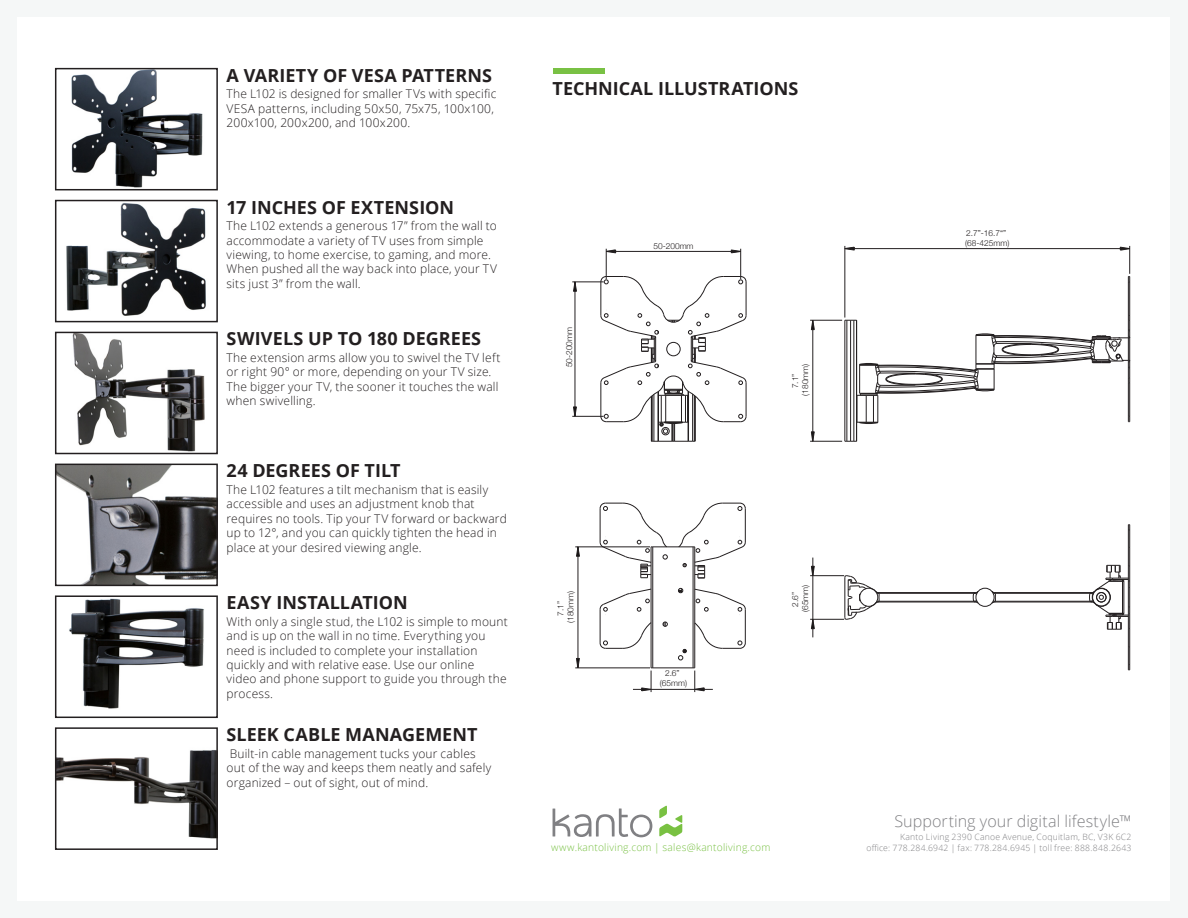
<style>
.page{position:relative;width:1188px;height:918px;background:#f5f7f7}
.page>*{position:absolute;margin:0;border:0;box-sizing:border-box;transform-origin:0 0}
.Features_and_Specs{font:700 18px "Open Sans";letter-spacing:.005em;color:#231f20}
.t1{font:300 16.2px "Open Sans";letter-spacing:.005em;color:#808083}
.Text_Back_PS{font:300 12px/14.4px "Open Sans";letter-spacing:.015em;color:#231f20}
.t2{font:300 10.2px "Open Sans";letter-spacing:.02em;color:#79c144}
.t3{font:300 8.7px "Open Sans";letter-spacing:.025em;color:#808083}
.t4{font:300 8.4px/10.1px "Helvetica Neue";color:#231f20;text-align:center}
</style>
<div class="page">
<div style="left:18px;top:17px;width:1152px;height:883px;background:#fff"></div>
<svg style="left:659px;top:805px;width:23px;height:32px"></svg>
<svg style="left:553px;top:809px;width:99px;height:28px"></svg>
<img style="left:71px;top:71px;width:132px;height:116px">
<div style="left:55px;top:68px;width:163px;height:122px;border:2px solid #231f20"></div>
<img style="left:66px;top:203px;width:140px;height:113px">
<div style="left:55px;top:200px;width:163px;height:122px;border:2px solid #231f20"></div>
<img style="left:72px;top:335px;width:133px;height:116px">
<div style="left:55px;top:332px;width:163px;height:122px;border:2px solid #231f20"></div>
<img style="left:58px;top:467px;width:157px;height:116px">
<div style="left:55px;top:464px;width:163px;height:122px;border:2px solid #231f20"></div>
<img style="left:69px;top:598px;width:135px;height:111px">
<div style="left:55px;top:595px;width:163px;height:123px;border:2px solid #231f20"></div>
<img style="left:58px;top:750px;width:157px;height:89px">
<div style="left:55px;top:727px;width:163px;height:123px;border:2px solid #231f20"></div>
<svg style="left:600px;top:276px;width:147px;height:166px"></svg>
<svg style="left:607px;top:250px;width:9px;height:3px"></svg>
<svg style="left:731px;top:250px;width:9px;height:3px"></svg>
<hr style="left:606px;top:249px;width:1px;height:30px;background:#231f20">
<hr style="left:740px;top:249px;width:1px;height:30px;background:#231f20">
<hr style="left:606px;top:251px;width:135px;height:1px;background:#231f20">
<svg style="left:573px;top:281px;width:4px;height:11px"></svg>
<svg style="left:573px;top:407px;width:4px;height:9px"></svg>
<hr style="left:572px;top:282px;width:32px;height:1px;background:#231f20">
<hr style="left:572px;top:416px;width:32px;height:1px;background:#231f20">
<hr style="left:575px;top:282px;width:1px;height:134px;background:#231f20">
<hr style="left:845px;top:320px;width:1px;height:121px;background:#231f20">
<hr style="left:847px;top:320px;width:1px;height:121px;background:#231f20">
<hr style="left:850px;top:320px;width:1px;height:121px;background:#231f20">
<hr style="left:854px;top:320px;width:1px;height:121px;background:#231f20">
<hr style="left:856px;top:320px;width:1px;height:121px;background:#231f20">
<svg style="left:845px;top:441px;width:12px;height:1px"></svg>
<hr style="left:1128px;top:282px;width:1px;height:34px;background:#231f20">
<hr style="left:1129px;top:282px;width:1px;height:34px;background:#231f20">
<svg style="left:845px;top:315px;width:285px;height:109px"></svg>
<svg style="left:844px;top:247px;width:11px;height:3px"></svg>
<hr style="left:845px;top:246px;width:1px;height:72px;background:#231f20">
<svg style="left:1120px;top:246px;width:10px;height:37px"></svg>
<hr style="left:845px;top:248px;width:285px;height:1px;background:#231f20">
<svg style="left:811px;top:431px;width:4px;height:10px"></svg>
<svg style="left:811px;top:321px;width:4px;height:9px"></svg>
<hr style="left:810px;top:441px;width:32px;height:1px;background:#231f20">
<hr style="left:810px;top:320px;width:32px;height:1px;background:#231f20">
<hr style="left:813px;top:320px;width:1px;height:121px;background:#231f20">
<hr style="left:995px;top:602px;width:97px;height:1px;background:#231f20">
<hr style="left:994px;top:592px;width:98px;height:1px;background:#231f20">
<hr style="left:878px;top:602px;width:98px;height:1px;background:#231f20">
<hr style="left:878px;top:592px;width:98px;height:1px;background:#231f20">
<div style="left:976px;top:588px;width:18px;height:19px;border:1px solid #231f20;border-radius:50%"></div>
<hr style="left:995px;top:601px;width:95px;height:1px;background:#231f20">
<hr style="left:995px;top:593px;width:95px;height:1px;background:#231f20">
<hr style="left:879px;top:601px;width:95px;height:1px;background:#231f20">
<hr style="left:879px;top:593px;width:95px;height:1px;background:#231f20">
<svg style="left:991px;top:591px;width:5px;height:14px"></svg>
<svg style="left:1089px;top:524px;width:41px;height:147px"></svg>
<svg style="left:844px;top:575px;width:36px;height:45px"></svg>
<svg style="left:973px;top:591px;width:6px;height:13px"></svg>
<hr style="left:810px;top:575px;width:34px;height:1px;background:#231f20">
<hr style="left:810px;top:619px;width:34px;height:1px;background:#231f20">
<svg style="left:811px;top:558px;width:4px;height:18px"></svg>
<hr style="left:813px;top:576px;width:1px;height:43px;background:#231f20">
<svg style="left:811px;top:619px;width:4px;height:18px"></svg>
<hr style="left:651px;top:547px;width:1px;height:121px;background:#231f20">
<hr style="left:694px;top:547px;width:1px;height:121px;background:#231f20">
<hr style="left:652px;top:547px;width:1px;height:121px;background:#231f20">
<hr style="left:653px;top:547px;width:40px;height:1px;background:#231f20">
<hr style="left:693px;top:547px;width:1px;height:121px;background:#231f20">
<svg style="left:678px;top:649px;width:9px;height:11px"></svg>
<hr style="left:653px;top:668px;width:40px;height:1px;background:#231f20">
<hr style="left:600px;top:609px;width:1px;height:34px;background:#231f20">
<hr style="left:745px;top:609px;width:1px;height:34px;background:#231f20">
<svg style="left:694px;top:622px;width:52px;height:27px"></svg>
<svg style="left:599px;top:622px;width:53px;height:27px"></svg>
<svg style="left:599px;top:588px;width:53px;height:27px"></svg>
<svg style="left:694px;top:588px;width:52px;height:27px"></svg>
<svg style="left:599px;top:502px;width:69px;height:76px"></svg>
<svg style="left:678px;top:502px;width:68px;height:77px"></svg>
<svg style="left:678px;top:588px;width:5px;height:5px"></svg>
<svg style="left:663px;top:622px;width:5px;height:5px"></svg>
<svg style="left:633px;top:668px;width:20px;height:24px"></svg>
<hr style="left:651px;top:689px;width:44px;height:1px;background:#231f20">
<svg style="left:693px;top:668px;width:20px;height:24px"></svg>
<svg style="left:576px;top:546px;width:4px;height:11px"></svg>
<svg style="left:576px;top:658px;width:4px;height:10px"></svg>
<hr style="left:575px;top:547px;width:75px;height:1px;background:#231f20">
<hr style="left:575px;top:668px;width:75px;height:1px;background:#231f20">
<hr style="left:578px;top:547px;width:1px;height:121px;background:#231f20">
<div style="left:553px;top:68px;width:52px;height:5px;background:#79c144"></div>
<p class="Features_and_Specs" style="left:227px;top:62px;width:267px">A VARIETY OF VESA PATTERNS</p>
<p class="Text_Back_PS" style="left:227px;top:86px;width:271px">The L102 is designed for smaller TVs with specific<br>VESA patterns, including 50x50, 75x75, 100x100,<br>200x100, 200x200, and 100x200.</p>
<p class="Features_and_Specs" style="left:227px;top:194px;width:229px">17 INCHES OF EXTENSION</p>
<p class="Text_Back_PS" style="left:227px;top:218px;width:272px">The L102 extends a generous 17” from the wall to accommodate a variety of TV uses from simple viewing, to home exercise, to gaming, and more.<br>When pushed all the way back into place, your TV sits just 3” from the wall.</p>
<p class="Features_and_Specs" style="left:227px;top:326px;width:256px">SWIVELS UP TO 180 DEGREES</p>
<p class="Text_Back_PS" style="left:227px;top:350px;width:275px">The extension arms allow you to swivel the TV left or right 90° or more, depending on your TV size.<br>The bigger your TV, the sooner it touches the wall when swivelling.</p>
<p class="Features_and_Specs" style="left:227px;top:458px;width:175px">24 DEGREES OF TILT</p>
<p class="Text_Back_PS" style="left:227px;top:482px;width:282px">The L102 features a tilt mechanism that is easily accessible and uses an adjustment knob that requires no tools. Tip your TV forward or backward up to 12°, and you can quickly tighten the head in place at your desired viewing angle.</p>
<p class="Features_and_Specs" style="left:227px;top:590px;width:183px">EASY INSTALLATION</p>
<p class="Text_Back_PS" style="left:227px;top:614px;width:283px">With only a single stud, the L102 is simple to mount and is up on the wall in no time. Everything you need is included to complete your installation quickly and with relative ease. Use our online<br>video and phone support to guide you through the process.</p>
<p class="Features_and_Specs" style="left:227px;top:722px;width:252px">SLEEK CABLE MANAGEMENT</p>
<p class="Text_Back_PS" style="left:227px;top:746px;width:266px">Built-in cable management tucks your cables out of the way and keeps them neatly and safely organized – out of sight, out of mind.</p>
<p class="Features_and_Specs" style="left:553px;top:76px;width:248px">TECHNICAL ILLUSTRATIONS</p>
<p class="t4" style="left:564px;top:367px;width:42px;rotate:-90deg">50-200mm</p>
<p class="t4" style="left:653px;top:240px;width:42px">50-200mm</p>
<p class="t4" style="left:555px;top:623px;width:33px;rotate:-90deg">7.1” (180mm)</p>
<p class="t4" style="left:660px;top:667px;width:29px">2.6” (65mm)</p>
<p class="t4" style="left:790px;top:396px;width:33px;rotate:-90deg">7.1” (180mm)</p>
<p class="t4" style="left:790px;top:612px;width:29px;rotate:-90deg">2.6” (65mm)</p>
<p class="t4" style="left:965px;top:227px;width:46px;text-align:left">2.7”-16.7“” (68-425mm)</p>
<p class="t1" style="left:895px;top:810px;width:239px">Supporting your digital lifestyle™</p>
<p class="t3" style="left:900px;top:831px;width:233px">Kanto Living 2390 Canoe Avenue, Coquitlam, BC, V3K 6C2</p>
<p class="t2" style="left:551px;top:840px;width:221px">www.kantoliving.com | sales@kantoliving.com</p>
<p class="t3" style="left:866px;top:841px;width:267px">office: 778.284.6942 | fax: 778.284.6945 | toll free: 888.848.2643</p>
</div>
